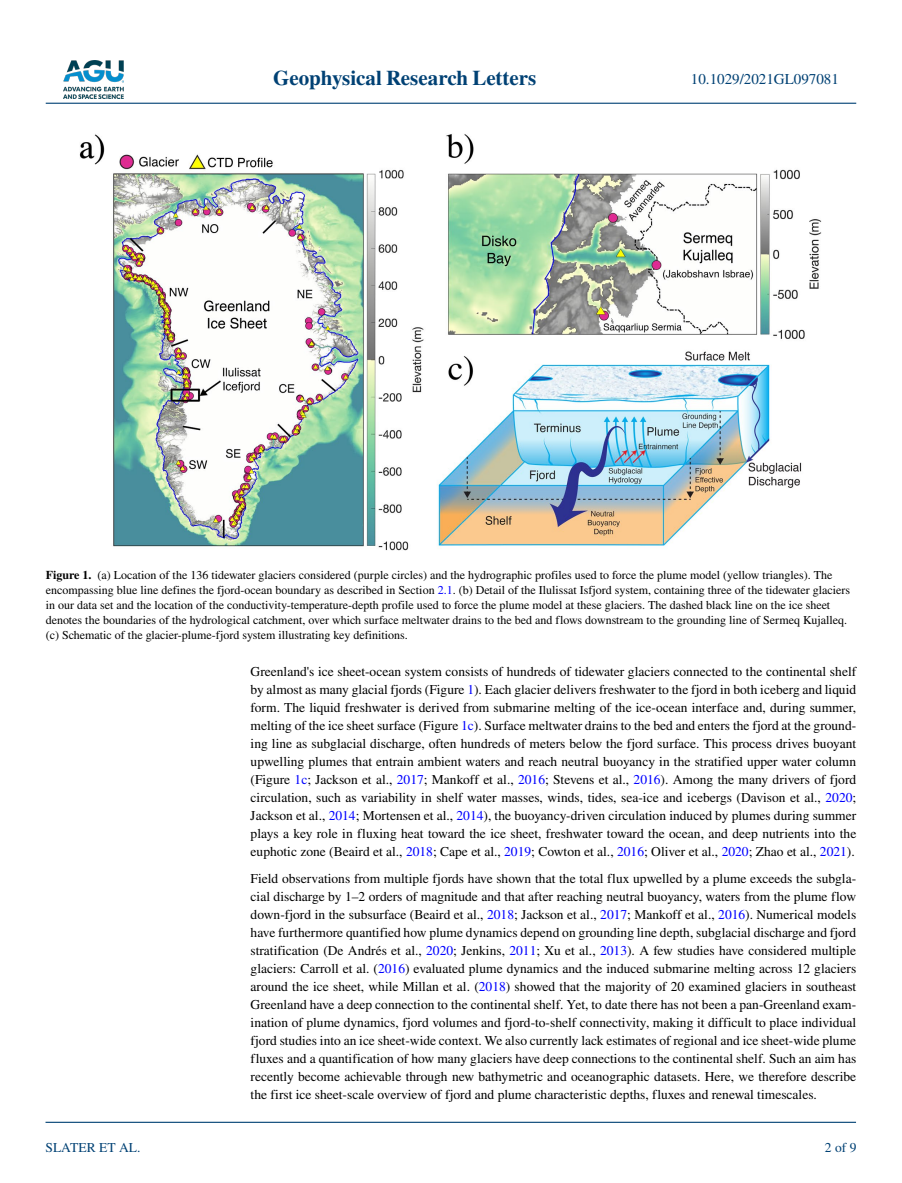
<style>
.page{position:relative;width:902px;height:1183px;background:#fff}
.page>*{position:absolute;margin:0;border:0;box-sizing:border-box;transform-origin:0 0}
.t1{font:700 21px "STIX";color:#004174}
.t2{font:15px "STIX";color:#004174}
.t3{font:13.5px/18px "STIX";color:#000;text-align:justify}
.t4{font:13.5px "STIX";color:#004174}
.t5{font:12px/15px "STIX";color:#000}
.s1{font-weight:700}
.s2{color:#00f}
</style>
<div class="page">
<img style="left:63px;top:60px;width:60px;height:39px">
<hr style="left:46px;top:103px;width:810px;height:1px;background:#004174">
<hr style="left:45px;top:1121px;width:810px;height:1px;background:#004174">
<img style="left:79px;top:134px;width:742px;height:416px">
<h1 class="t1" style="left:273px;top:66px;width:265px">Geophysical Research Letters</h1>
<p class="t2" style="left:691px;top:69px;width:149px">10.1029/2021GL097081</p>
<p class="t5" style="left:46px;top:568px;width:805px"><span class="s1">Figure 1.</span> (a) Location of the 136 tidewater glaciers considered (purple circles) and the hydrographic profiles used to force the plume model (yellow triangles). The encompassing blue line defines the fjord-ocean boundary as described in Section <span class="s2">2.1</span>. (b) Detail of the Ilulissat Isfjord system, containing three of the tidewater glaciers in our data set and the location of the conductivity-temperature-depth profile used to force the plume model at these glaciers. The dashed black line on the ice sheet denotes the boundaries of the hydrological catchment, over which surface meltwater drains to the bed and flows downstream to the grounding line of Sermeq Kujalleq. (c) Schematic of the glacier-plume-fjord system illustrating key definitions.</p>
<p class="t4" style="left:45px;top:1138px;width:96px">SLATER ET AL.</p>
<p class="t3" style="left:250px;top:663px;width:607px">Greenland's ice sheet-ocean system consists of hundreds of tidewater glaciers connected to the continental shelf by almost as many glacial fjords (Figure <span class="s2">1</span>). Each glacier delivers freshwater to the fjord in both iceberg and liquid form. The liquid freshwater is derived from submarine melting of the ice-ocean interface and, during summer, melting of the ice sheet surface (Figure <span class="s2">1c</span>). Surface meltwater drains to the bed and enters the fjord at the ground&shy;ing line as subglacial discharge, often hundreds of meters below the fjord surface. This process drives buoyant upwelling plumes that entrain ambient waters and reach neutral buoyancy in the stratified upper water column (Figure <span class="s2">1c</span>; Jackson et al., <span class="s2">2017</span>; Mankoff et al., <span class="s2">2016</span>; Stevens et al., <span class="s2">2016</span>). Among the many drivers of fjord circulation, such as variability in shelf water masses, winds, tides, sea-ice and icebergs (Davison et al., <span class="s2">2020</span>; Jackson et al., <span class="s2">2014</span>; Mortensen et al., <span class="s2">2014</span>), the buoyancy-driven circulation induced by plumes during summer plays a key role in fluxing heat toward the ice sheet, freshwater toward the ocean, and deep nutrients into the euphotic zone (Beaird et al., <span class="s2">2018</span>; Cape et al., <span class="s2">2019</span>; Cowton et al., <span class="s2">2016</span>; Oliver et al., <span class="s2">2020</span>; Zhao et al., <span class="s2">2021</span>).</p>
<p class="t3" style="left:250px;top:870px;width:607px">Field observations from multiple fjords have shown that the total flux upwelled by a plume exceeds the subgla&shy;cial discharge by 1–2 orders of magnitude and that after reaching neutral buoyancy, waters from the plume flow down-fjord in the subsurface (Beaird et al., <span class="s2">2018</span>; Jackson et al., <span class="s2">2017</span>; Mankoff et al., <span class="s2">2016</span>). Numerical models have furthermore quantified how plume dynamics depend on grounding line depth, subglacial discharge and fjord stratification (De Andrés et al., <span class="s2">2020</span>; Jenkins, <span class="s2">2011</span>; Xu et al., <span class="s2">2013</span>). A few studies have considered multiple glaciers: Carroll et al. (<span class="s2">2016</span>) evaluated plume dynamics and the induced submarine melting across 12 glaciers around the ice sheet, while Millan et al. (<span class="s2">2018</span>) showed that the majority of 20 examined glaciers in southeast Greenland have a deep connection to the continental shelf. Yet, to date there has not been a pan-Greenland exam&shy;ination of plume dynamics, fjord volumes and fjord-to-shelf connectivity, making it difficult to place individual fjord studies into an ice sheet-wide context. We also currently lack estimates of regional and ice sheet-wide plume fluxes and a quantification of how many glaciers have deep connections to the continental shelf. Such an aim has recently become achievable through new bathymetric and oceanographic datasets. Here, we therefore describe the first ice sheet-scale overview of fjord and plume characteristic depths, fluxes and renewal timescales.</p>
<p class="t4" style="left:824px;top:1138px;width:33px">2 of 9</p>
</div>
